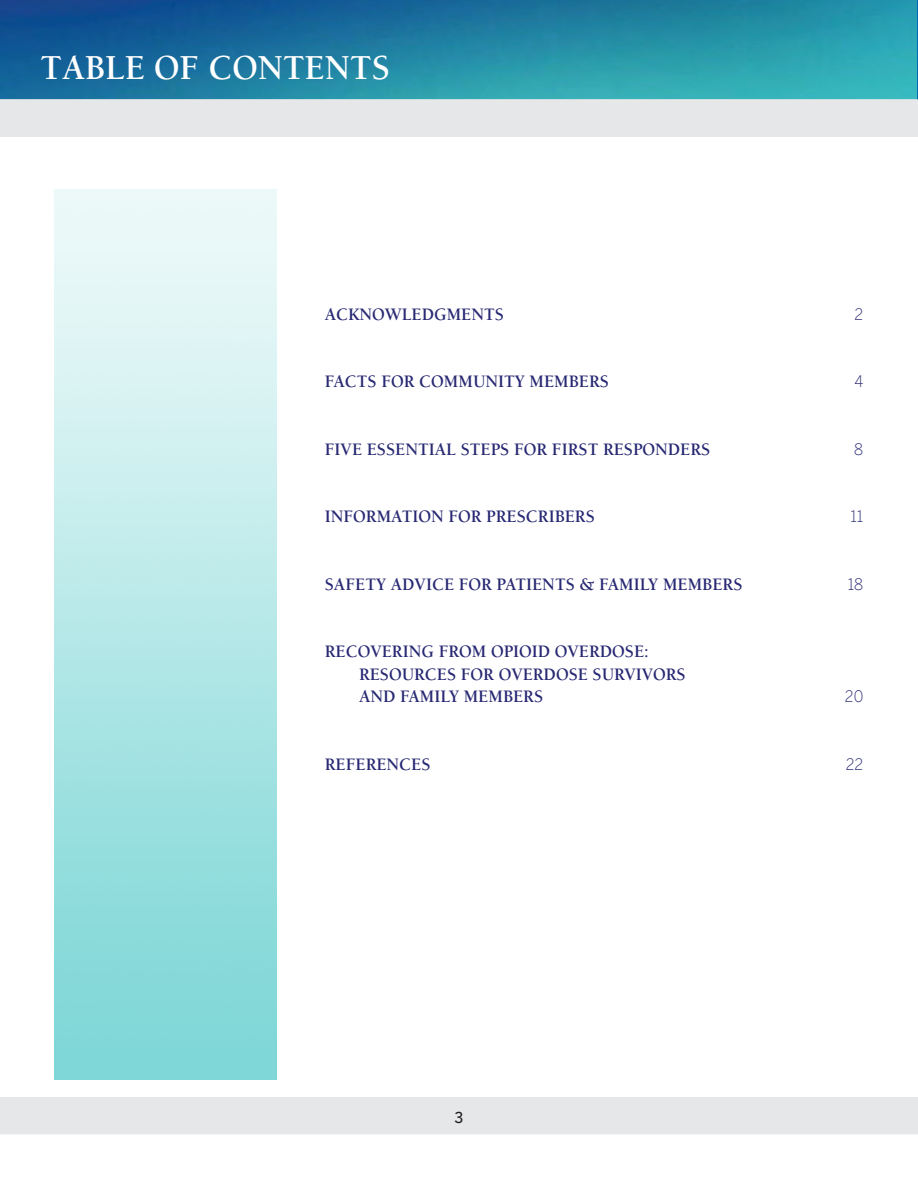
<style>
.page{position:relative;width:918px;height:1188px;background:#fff}
.page>*{position:absolute;margin:0;border:0;box-sizing:border-box;transform-origin:0 0}
.t1{font:700 36px "Berkeley";color:#fff;scale:.95 1}
.t2{font:700 18px "Berkeley";color:#282973;scale:.95 1}
.t3{font:300 15.75px "Benton Gothic";color:#282973;scale:.95 1}
.t4{font:500 15px "Benton Gothic";color:#231f20}
</style>
<div class="page">
<div style="left:0;top:1097px;width:918px;height:37px;background:#e6e7e9"></div>
<svg style="left:0;top:0;width:918px;height:100px;background:#2282a4"></svg>
<div style="left:0;top:100px;width:918px;height:37px;background:#e6e7e9"></div>
<p class="t1" style="left:40px;top:48px;width:370px">TABLE OF CONTENTS</p>
<p class="t2" style="left:325px;top:305px;width:190px">ACKNOWLEDGMENTS</p>
<p class="t3" style="left:855px;top:305px;width:11px">2</p>
<p class="t2" style="left:325px;top:372px;width:301px">FACTS FOR COMMUNITY MEMBERS</p>
<p class="t3" style="left:854px;top:372px;width:11px">4</p>
<p class="t2" style="left:325px;top:440px;width:407px">FIVE ESSENTIAL STEPS FOR FIRST RESPONDERS</p>
<p class="t3" style="left:854px;top:440px;width:11px">8</p>
<p class="t2" style="left:325px;top:507px;width:286px">INFORMATION FOR PRESCRIBERS</p>
<p class="t3" style="left:851px;top:507px;width:15px">11</p>
<p class="t2" style="left:325px;top:575px;width:441px">SAFETY ADVICE FOR PATIENTS &amp; FAMILY MEMBERS</p>
<p class="t3" style="left:848px;top:575px;width:18px">18</p>
<p class="t2" style="left:325px;top:642px;width:343px">RECOVERING FROM OPIOID OVERDOSE:</p>
<p class="t2" style="left:359px;top:665px;width:346px">RESOURCES FOR OVERDOSE SURVIVORS</p>
<p class="t2" style="left:359px;top:687px;width:195px">AND FAMILY MEMBERS</p>
<p class="t3" style="left:845px;top:687px;width:21px">20</p>
<p class="t2" style="left:325px;top:755px;width:113px">REFERENCES</p>
<p class="t3" style="left:846px;top:755px;width:20px">22</p>
<p class="t4" style="left:455px;top:1108px;width:10px">3</p>
</div>
